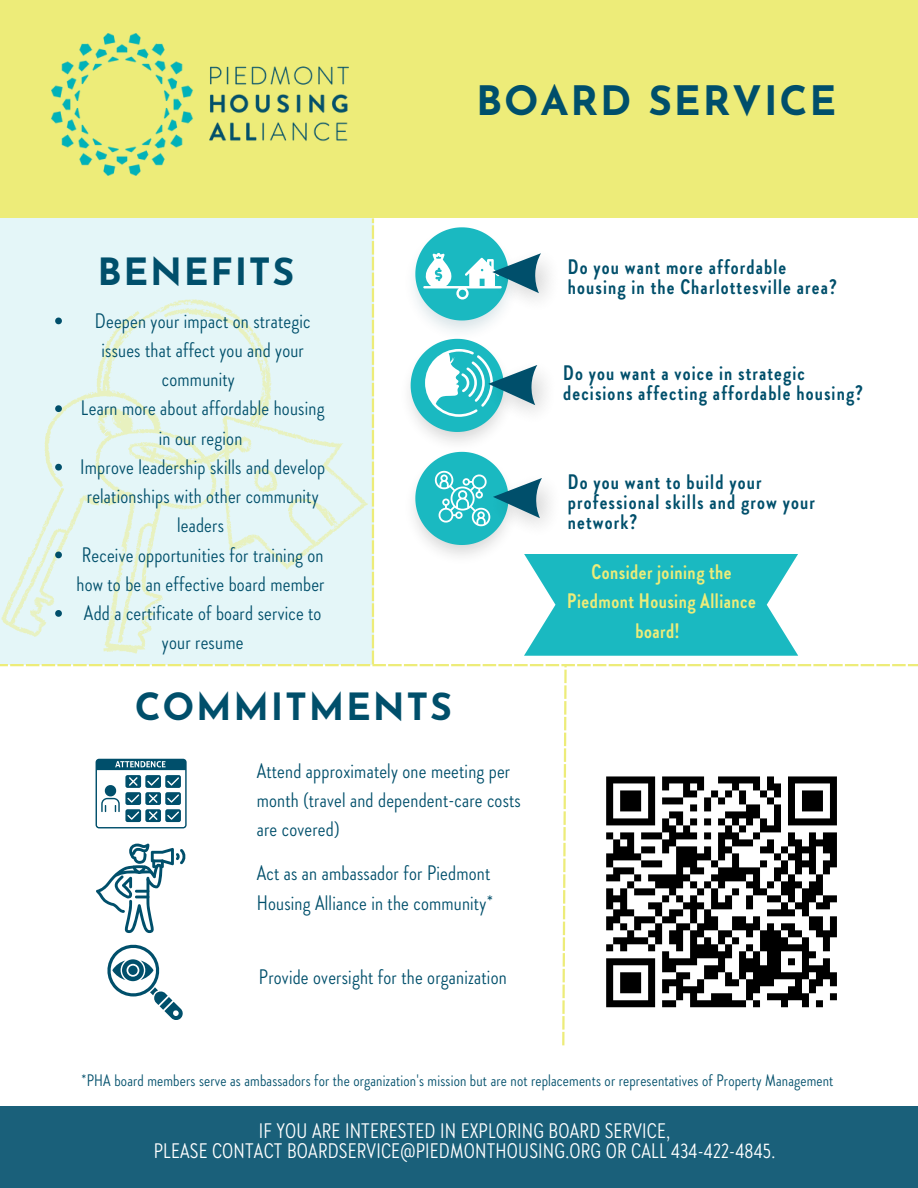
<style>
.page{position:relative;width:918px;height:1188px;background:#fff}
.page>*{position:absolute;margin:0;border:0;box-sizing:border-box;transform-origin:0 0}
.t1{font:700 40.5px "Josefin Sans";letter-spacing:.045em;color:#004f6b}
.t2{font:700 37.5px "Josefin Sans";letter-spacing:.045em;color:#004f6b}
.t3{font:21px/29.2px "Brandon Grotesque Cond";letter-spacing:.01em;color:#004f6b;text-align:center}
.t4{font:700 21px/20.2px "Brandon Grotesque Cond";letter-spacing:.055em;color:#004f6b}
.t5{font:21px/20.2px "Brandon Grotesque Cond";letter-spacing:.01em;color:#fff;text-align:center}
.t6{font:700 21px/29.2px "Brandon Grotesque Cond";letter-spacing:.025em;color:#edec79;text-align:center}
.t7{font:16.65px "Brandon Grotesque Cond";letter-spacing:.01em;color:#004f6b}
</style>
<div class="page">
<svg style="left:562px;top:1032px;width:3px;height:13px"></svg>
<hr style="left:562px;top:1016px;width:3px;height:14px;background:#edec79">
<hr style="left:562px;top:1000px;width:3px;height:14px;background:#edec79">
<svg style="left:562px;top:843px;width:4px;height:155px"></svg>
<hr style="left:563px;top:827px;width:3px;height:14px;background:#edec79">
<hr style="left:563px;top:811px;width:3px;height:14px;background:#edec79">
<svg style="left:564px;top:701px;width:2px;height:108px"></svg>
<hr style="left:564px;top:685px;width:3px;height:14px;background:#edec79">
<div style="left:0;top:1107px;width:918px;height:81px;background:#1a607a"></div>
<svg style="left:96px;top:759px;width:91px;height:69px"></svg>
<svg style="left:96px;top:844px;width:90px;height:89px"></svg>
<svg style="left:107px;top:944px;width:76px;height:76px"></svg>
<div style="left:128px;top:966px;width:10px;height:9px;background:#004f6b;border-radius:50%"></div>
<svg style="left:606px;top:776px;width:231px;height:232px"></svg>
<div style="left:0;top:0;width:918px;height:218px;background:#edec79"></div>
<img style="left:52px;top:34px;width:297px;height:142px">
<svg style="left:0;top:218px;width:918px;height:465px"></svg>
<p class="t1" style="left:476px;top:85px;width:362px">BOARD SERVICE</p>
<p class="t2" style="left:97px;top:257px;width:199px">BENEFITS</p>
<p class="t3" style="left:95px;top:305px;width:217px">Deepen your impact on strategic issues that affect you and your community</p>
<p class="t3" style="left:81px;top:393px;width:245px">Learn more about affordable housing in our region</p>
<p class="t3" style="left:80px;top:451px;width:246px">Improve leadership skills and develop relationships with other community leaders</p>
<p class="t3" style="left:77px;top:539px;width:250px;text-align:left">Receive opportunities for training on how to be an effective board member</p>
<p class="t3" style="left:84px;top:598px;width:239px">Add a certificate of board service to your resume</p>
<p class="t2" style="left:135px;top:692px;width:319px">COMMITMENTS</p>
<p class="t4" style="left:568px;top:256px;width:271px">Do you want more affordable housing in the Charlottesville area?</p>
<h1 class="t4" style="left:563px;top:362px;width:301px">Do you want a voice in strategic decisions affecting affordable housing?</h1>
<p class="t4" style="left:568px;top:471px;width:249px">Do you want to build your professional skills and grow your network?</p>
<p class="t6" style="left:567px;top:557px;width:190px">Consider joining the<br>Piedmont Housing Alliance board!</p>
<p class="t3" style="left:257px;top:756px;width:266px;text-align:left">Attend approximately one meeting per month (travel and dependent-care costs are covered)</p>
<p class="t3" style="left:257px;top:858px;width:238px;text-align:left">Act as an ambassador for Piedmont<br>Housing Alliance in the community*</p>
<h3 class="t3" style="left:259px;top:962px;width:249px">Provide oversight for the organization</h3>
<p class="t7" style="left:81px;top:1068px;width:754px">*PHA board members serve as ambassadors for the organization's mission but are not replacements or representatives of Property Management</p>
<h3 class="t5" style="left:154px;top:1120px;width:623px">IF YOU ARE INTERESTED IN EXPLORING BOARD SERVICE,<br>PLEASE CONTACT BOARDSERVICE@PIEDMONTHOUSING.ORG OR CALL 434-422-4845.</h3>
</div>
